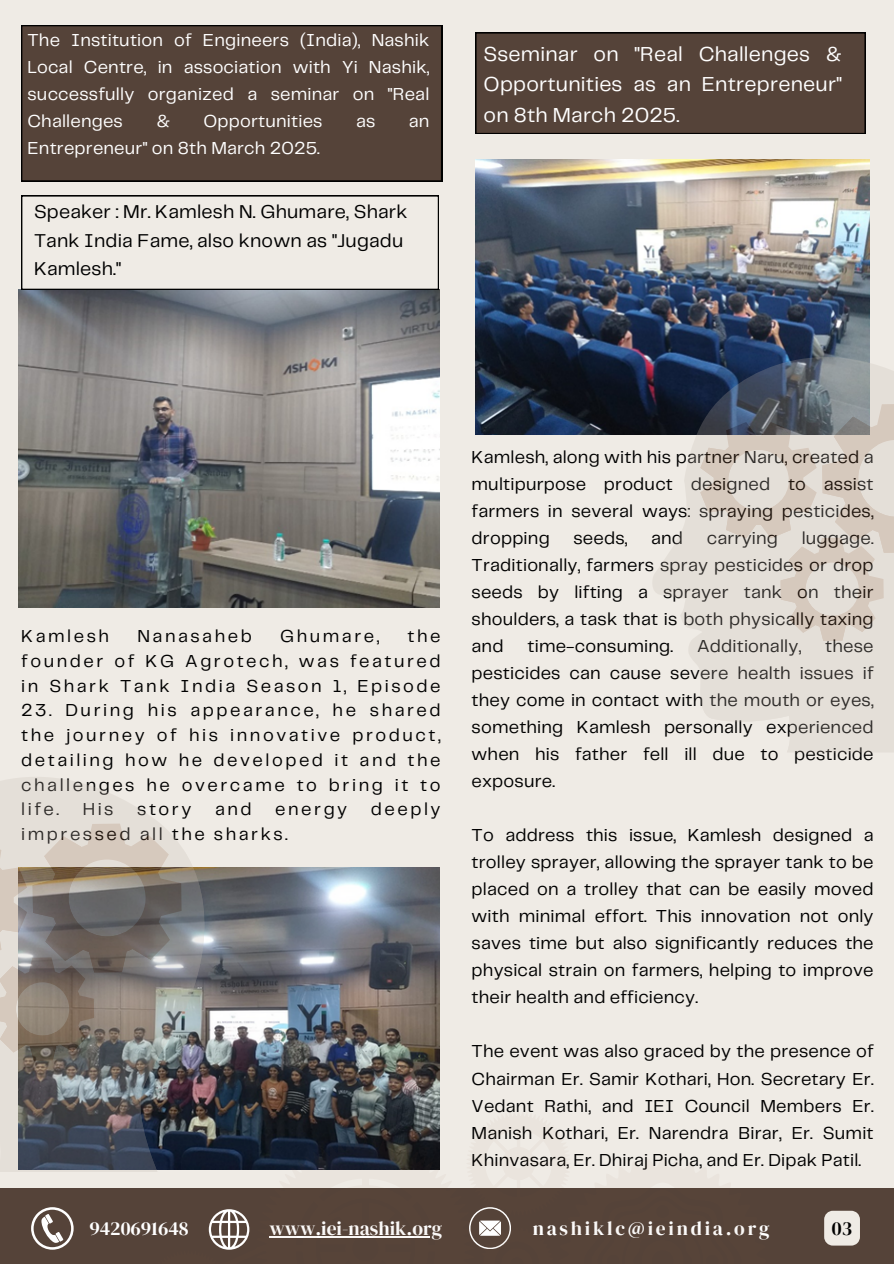
<style>
.page{position:relative;width:894px;height:1264px;background:#fff}
.page>*{position:absolute;margin:0;border:0;box-sizing:border-box;transform-origin:0 0}
.t1{font:21px/30.5px "Telegraf";letter-spacing:.01em;color:#fff;text-align:justify}
.t2{font:19.5px "DM Serif Display";color:#fff}
.t3{font:19.5px "DM Serif Display";letter-spacing:.14em;color:#fff}
.t4{font:19.5px "DM Serif Display";color:#000}
.t5{font:19.35px/28.2px "Telegraf";letter-spacing:.01em;color:#000}
.t6{font:18px/27px "Telegraf";letter-spacing:.01em;color:#000;text-align:justify}
.t7{font:18px/27px "Telegraf";letter-spacing:.01em;color:#fff;text-align:justify}
.t8{font:18px "Telegraf";letter-spacing:.14em;color:#000}
</style>
<div class="page">
<div style="left:0;top:0;width:893px;height:1263px;background:#efebe5"></div>
<div style="left:21px;top:25px;width:421px;height:156px;background:#554339"></div>
<div style="left:0;top:1188px;width:893px;height:75px;background:#554339"></div>
<svg style="left:31px;top:1207px;width:43px;height:42px"></svg>
<svg style="left:824px;top:1210px;width:35px;height:35px"></svg>
<img style="left:18px;top:290px;width:421px;height:317px">
<svg style="left:21px;top:195px;width:418px;height:95px"></svg>
<div style="left:475px;top:32px;width:389px;height:102px;background:#554339"></div>
<img style="left:205px;top:867px;width:234px;height:244px">
<img style="left:475px;top:159px;width:394px;height:276px">
<svg style="left:651px;top:356px;width:242px;height:311px"></svg>
<svg style="left:699px;top:431px;width:194px;height:321px;fill:#e4dfd8"></svg>
<svg style="left:700px;top:404px;width:193px;height:237px"></svg>
<svg style="left:0;top:777px;width:184px;height:74px;fill:#e4dfd8"></svg>
<img style="left:0;top:851px;width:205px;height:320px">
<svg style="left:0;top:823px;width:181px;height:237px"></svg>
<svg style="left:143px;top:1111px;width:368px;height:139px"></svg>
<p class="t7" style="left:27px;top:27px;width:403px">The Institution of Engineers (India), Nashik Local Centre, in association with Yi Nashik, successfully organized a seminar on "Real Challenges</p>
<p class="t7" style="left:156px;top:108px;width:15px">&amp;</p>
<p class="t7" style="left:203px;top:108px;width:121px">Opportunities</p>
<p class="t7" style="left:356px;top:108px;width:21px">as</p>
<p class="t7" style="left:408px;top:108px;width:22px">an</p>
<p class="t7" style="left:27px;top:135px;width:294px">Entrepreneur" on 8th March 2025.</p>
<p class="t5" style="left:34px;top:199px;width:375px">Speaker : Mr. Kamlesh N. Ghumare, Shark<br>Tank India Fame, also known as "Jugadu<br>Kamlesh."</p>
<p class="t1" style="left:483px;top:40px;width:360px">Sseminar on "Real Challenges &amp; Opportunities as an Entrepreneur" on 8th March 2025.</p>
<p class="t6" style="left:21px;top:624px;width:421px;line-height:24.8px;text-indent:386px">the founder of KG Agrotech, was featured in Shark Tank India Season 1, Episode</p>
<p class="t6" style="left:21px;top:699px;width:421px;line-height:24.8px">23. During his appearance, he shared the journey of his innovative product, detailing how he developed it and the challenges he overcame to bring it to life.</p>
<p class="t8" style="left:21px;top:628px;width:89px">Kamlesh</p>
<p class="t8" style="left:137px;top:628px;width:116px">Nanasaheb</p>
<p class="t8" style="left:280px;top:628px;width:101px">Ghumare,</p>
<p class="t6" style="left:83px;top:796px;width:32px">His</p>
<p class="t6" style="left:137px;top:796px;width:56px">story</p>
<p class="t6" style="left:215px;top:796px;width:38px">and</p>
<p class="t6" style="left:275px;top:796px;width:73px">energy</p>
<p class="t6" style="left:371px;top:796px;width:71px">deeply</p>
<p class="t8" style="left:21px;top:826px;width:268px">impressed all the sharks.</p>
<p class="t6" style="left:471px;top:444px;width:403px">Kamlesh, along with his partner Naru, created a multipurpose product designed to assist farmers in several ways: spraying pesticides, dropping</p>
<p class="t6" style="left:471px;top:525px;width:403px;text-indent:330px">luggage.<br>Traditionally, farmers spray pesticides or drop seeds by lifting a sprayer tank on their shoulders, a task that is both physically taxing and</p>
<p class="t6" style="left:573px;top:525px;width:55px">seeds,</p>
<p class="t6" style="left:651px;top:525px;width:33px">and</p>
<p class="t6" style="left:706px;top:525px;width:73px">carrying</p>
<p class="t6" style="left:471px;top:633px;width:403px;text-indent:353px">these pesticides can cause severe health issues if they come in contact with the mouth or eyes, something Kamlesh personally experienced when his father fell ill due to pesticide exposure.</p>
<h1 class="t6" style="left:471px;top:822px;width:403px">To address this issue, Kamlesh designed a trolley sprayer, allowing the sprayer tank to be placed on a trolley that can be easily moved with minimal effort. This innovation not only saves time but also significantly reduces the physical strain on farmers, helping to improve their health and efficiency.</h1>
<p class="t6" style="left:471px;top:1038px;width:403px">The event was also graced by the presence of Chairman Er. Samir Kothari, Hon. Secretary Er.<br>Vedant Rathi, and IEI Council Members Er.<br>Manish Kothari, Er. Narendra Birar, Er. Sumit Khinvasara, Er. Dhiraj Picha, and Er. Dipak Patil.</p>
<p class="t6" style="left:527px;top:633px;width:147px">time-consuming.</p>
<p class="t6" style="left:697px;top:633px;width:106px">Additionally,</p>
<h1 class="t2" style="left:89px;top:1214px;width:101px">9420691648</h1>
<p class="t2" style="left:269px;top:1214px;width:174px">www.iei-nashik.org</p>
<p class="t3" style="left:532px;top:1214px;width:238px">nashiklc@ieindia.org</p>
<p class="t4" style="left:831px;top:1214px;width:22px">03</p>
</div>
